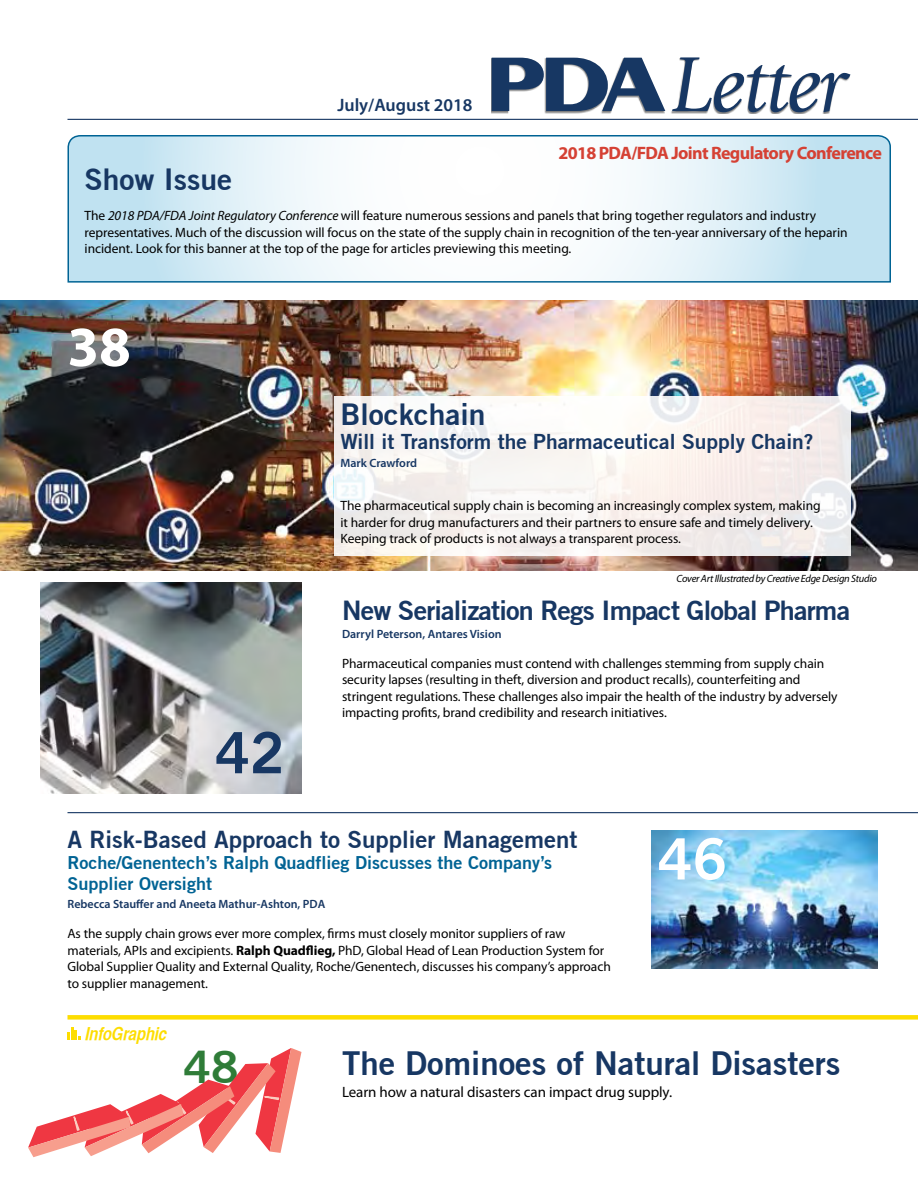
<style>
.page{position:relative;width:918px;height:1188px;background:#fff}
.page>*{position:absolute;margin:0;border:0;box-sizing:border-box;transform-origin:0 0}
.t1{font:700 57px "Myriad Pro";color:#fff}
.t2{font:700 57px "Trade Gothic No.2";color:#173763}
.t3{font:700 57px "Trade Gothic No.2";color:#fff}
.t4{font:700 45px "Trade Gothic No.2";color:#2f7c38}
.t5{font:700 33px "Trade Gothic No.2";color:#173763}
.t6{font:700 30px "Trade Gothic No.2";color:#173763}
.t7{font:700 27px "Trade Gothic No.2";letter-spacing:-.03em;color:#173763}
.t8{font:700 24px "Trade Gothic No.2";color:#173763}
.t9{font:700 21px "Trade Gothic No.2";color:#173763}
.t10{font:700 18px/21px "Trade Gothic No.2";color:#006394}
.t11{font:700 18px "Myriad Pro";letter-spacing:-.035em;color:#d54134}
.t12{font:600 18px "Myriad Pro";color:#173763}
.t13{font:italic 18px "Helvetica CY Bold";letter-spacing:-.005em;color:#fddd00}
.t14{font:15px "Myriad Pro";letter-spacing:-.005em;color:#000}
.t15{font:13.5px/16.5px "Myriad Pro";letter-spacing:-.005em;color:#000}
.t16{font:600 12px "Myriad Pro";color:#173763}
.t17{font:italic 10.5px "Myriad Pro";letter-spacing:-.025em;color:#000}
.s1{font-style:italic}
.s2{font-weight:700}
</style>
<div class="page">
<div style="left:491px;top:58px;width:359px;height:55px;background:#000;opacity:.5"></div>
<svg style="left:492px;top:58px;width:173px;height:53px"></svg>
<svg style="left:672px;top:57px;width:178px;height:55px"></svg>
<hr style="left:68px;top:119px;width:850px;height:1px;background:#173763">
<img style="left:40px;top:582px;width:261px;height:212px">
<img style="left:0;top:300px;width:918px;height:270px">
<svg style="left:334px;top:396px;width:516px;height:159px;fill:#f8f2ef"></svg>
<div style="left:68px;top:1015px;width:850px;height:5px;background:#fddd00"></div>
<svg style="left:68px;top:1027px;width:12px;height:13px"></svg>
<hr style="left:68px;top:812px;width:850px;height:1px;background:#173763">
<img style="left:651px;top:831px;width:226px;height:137px">
<svg style="left:28px;top:1048px;width:274px;height:109px"></svg>
<svg style="left:67px;top:135px;width:824px;height:148px"></svg>
<h3 class="t12" style="left:337px;top:93px;width:137px">July/August 2018</h3>
<h3 class="t11" style="left:558px;top:141px;width:325px">2018 PDA/FDA Joint Regulatory Conference</h3>
<h3 class="t6" style="left:85px;top:161px;width:149px">Show Issue</h3>
<p class="t15" style="left:85px;top:207px;width:765px">The <span class="s1">2018 PDA/FDA Joint Regulatory Conference</span> will feature numerous sessions and panels that bring together regulators and industry representatives. Much of the discussion will focus on the state of the supply chain in recognition of the ten-year anniversary of the heparin incident. Look for this banner at the top of the page for articles previewing this meeting.</p>
<h1 class="t1" style="left:68px;top:310px;width:65px">38</h1>
<h1 class="t2" style="left:215px;top:718px;width:71px">42</h1>
<h3 class="t6" style="left:340px;top:395px;width:147px">Blockchain</h3>
<h3 class="t9" style="left:340px;top:428px;width:474px">Will it Transform the Pharmaceutical Supply Chain?</h3>
<p class="t16" style="left:340px;top:455px;width:78px">Mark Crawford</p>
<p class="t15" style="left:340px;top:497px;width:482px">The pharmaceutical supply chain is becoming an increasingly complex system, making it harder for drug manufacturers and their partners to ensure safe and timely delivery.<br>Keeping track of products is not always a transparent process.</p>
<p class="t17" style="left:677px;top:572px;width:202px">Cover Art Illustrated by Creative Edge Design Studio</p>
<h3 class="t7" style="left:342px;top:594px;width:510px">New Serialization Regs Impact Global Pharma</h3>
<p class="t16" style="left:342px;top:626px;width:161px">Darryl Peterson, Antares Vision</p>
<p class="t15" style="left:342px;top:655px;width:497px">Pharmaceutical companies must contend with challenges stemming from supply chain security lapses (resulting in theft, diversion and product recalls), counterfeiting and stringent regulations. These challenges also impair the health of the industry by adversely impacting profits, brand credibility and research initiatives.</p>
<h3 class="t8" style="left:68px;top:825px;width:511px">A Risk-Based Approach to Supplier Management</h3>
<h3 class="t10" style="left:68px;top:852px;width:486px">Roche/Genentech’s Ralph Quadflieg Discusses the Company’s<br>Supplier Oversight</h3>
<p class="t16" style="left:68px;top:896px;width:259px">Rebecca Stauffer and Aneeta Mathur-Ashton, PDA</p>
<p class="t15" style="left:68px;top:925px;width:545px">As the supply chain grows ever more complex, firms must closely monitor suppliers of raw materials, APIs and excipients. <span class="s2">Ralph Quadflieg,</span> PhD, Global Head of Lean Production System for Global Supplier Quality and External Quality, Roche/Genentech, discusses his company’s approach to supplier management.</p>
<h3 class="t13" style="left:86px;top:1023px;width:83px">InfoGraphic</h3>
<h1 class="t3" style="left:658px;top:824px;width:71px">46</h1>
<h2 class="t4" style="left:184px;top:1039px;width:56px">48</h2>
<h3 class="t5" style="left:342px;top:1042px;width:500px">The Dominoes of Natural Disasters</h3>
<p class="t14" style="left:342px;top:1083px;width:332px">Learn how a natural disasters can impact drug supply.</p>
</div>
